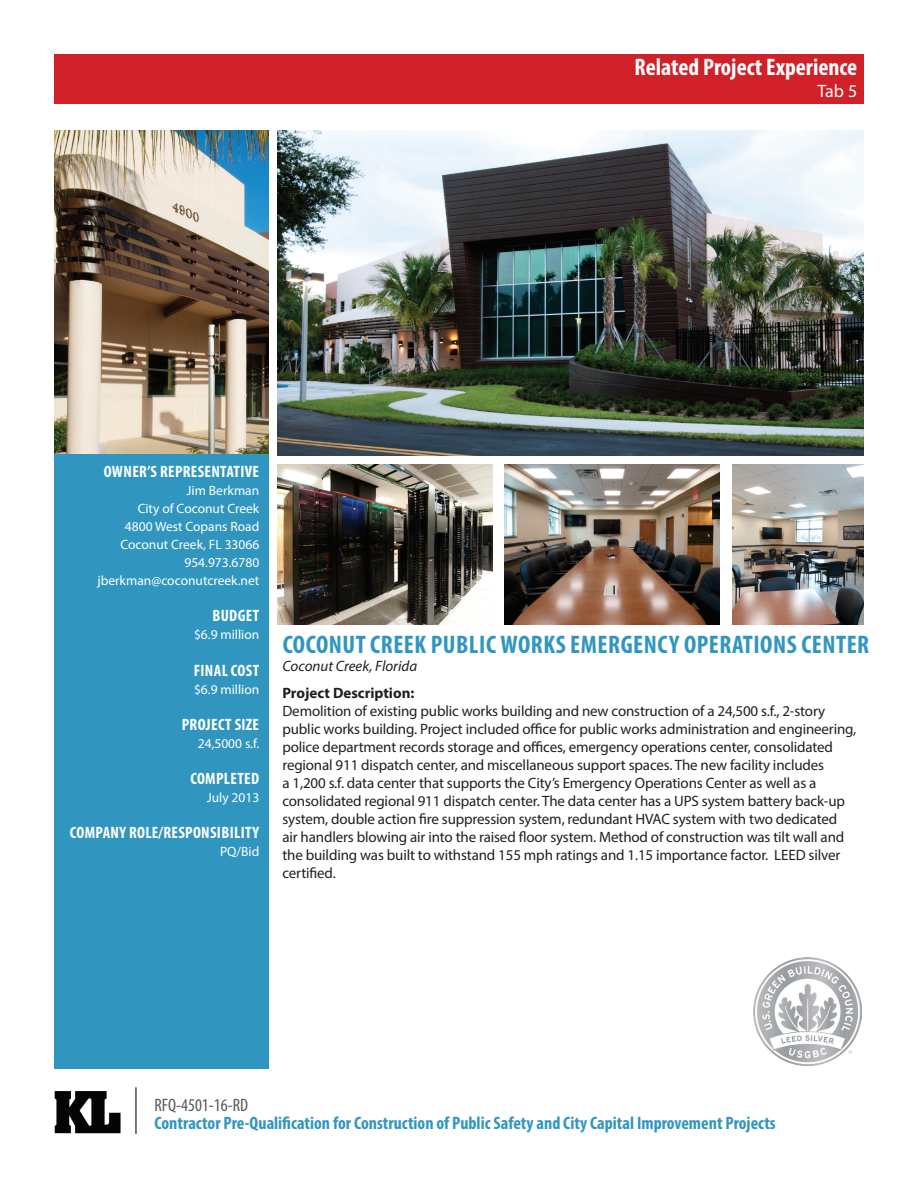
<style>
.page{position:relative;width:918px;height:1188px;background:#fff}
.page>*{position:absolute;margin:0;border:0;box-sizing:border-box;transform-origin:0 0}
.t1{font:700 condensed 25.5px "Myriad Pro";letter-spacing:.02em;color:#3196bf}
.t2{font:700 condensed 24px "Myriad Pro";color:#fff}
.t3{font:700 condensed 18px "Myriad Pro";color:#3196bf}
.t4{font:condensed 18px "Myriad Pro";color:#57585a}
.t5{font:18px "Myriad Pro";color:#fff}
.t6{font:700 condensed 16.5px "Myriad Pro";letter-spacing:.02em;color:#fff}
.t7{font:15px/18px "Myriad Pro";letter-spacing:-.01em;color:#231f20}
.t8{font:italic 15px "Myriad Pro";color:#231f20}
.t9{font:700 15px "Myriad Pro";color:#231f20}
.t10{font:13.5px/18px "Myriad Pro";color:#fff;text-align:right}
</style>
<div class="page">
<div style="left:54px;top:54px;width:810px;height:50px;background:#d02028"></div>
<svg style="left:55px;top:1091px;width:66px;height:42px"></svg>
<hr style="left:135px;top:1087px;width:2px;height:47px;background:#231f20">
<img style="left:278px;top:130px;width:586px;height:326px">
<img style="left:54px;top:130px;width:215px;height:324px">
<img style="left:278px;top:465px;width:214px;height:160px">
<img style="left:505px;top:465px;width:215px;height:160px">
<img style="left:732px;top:465px;width:132px;height:160px">
<div style="left:54px;top:454px;width:215px;height:614px;background:#3196bf"></div>
<img style="left:754px;top:958px;width:108px;height:108px">
<h2 class="t2" style="left:635px;top:52px;width:224px">Related Project Experience</h2>
<p class="t5" style="left:817px;top:80px;width:41px">Tab 5</p>
<p class="t6" style="left:104px;top:461px;width:157px">OWNER’S REPRESENTATIVE</p>
<p class="t10" style="left:97px;top:481px;width:163px">Jim Berkman<br>City of Coconut Creek<br>4800 West Copans Road<br>Coconut Creek, FL 33066<br>954.973.6780 jberkman@coconutcreek.net</p>
<p class="t6" style="left:212px;top:605px;width:48px">BUDGET</p>
<p class="t10" style="left:194px;top:625px;width:67px">$6.9 million</p>
<p class="t6" style="left:194px;top:661px;width:67px">FINAL COST</p>
<p class="t10" style="left:194px;top:681px;width:67px">$6.9 million</p>
<p class="t6" style="left:182px;top:715px;width:79px">PROJECT SIZE</p>
<p class="t10" style="left:198px;top:735px;width:63px">24,5000 s.f.</p>
<p class="t6" style="left:190px;top:769px;width:70px">COMPLETED</p>
<p class="t10" style="left:207px;top:789px;width:54px">July 2013</p>
<p class="t6" style="left:70px;top:823px;width:191px">COMPANY ROLE/RESPONSIBILITY</p>
<p class="t10" style="left:220px;top:843px;width:41px">PQ/Bid</p>
<h1 class="t1" style="left:283px;top:628px;width:588px">COCONUT CREEK PUBLIC WORKS EMERGENCY OPERATIONS CENTER</h1>
<p class="t8" style="left:282px;top:657px;width:136px">Coconut Creek, Florida</p>
<p class="t9" style="left:282px;top:683px;width:134px">Project Description:</p>
<p class="t7" style="left:282px;top:702px;width:575px">Demolition of existing public works building and new construction of a 24,500 s.f., 2-story public works building. Project included office for public works administration and engineering, police department records storage and offices, emergency operations center, consolidated regional 911 dispatch center, and miscellaneous support spaces. The new facility includes<br>a 1,200 s.f. data center that supports the City’s Emergency Operations Center as well as a consolidated regional 911 dispatch center. The data center has a UPS system battery back-up system, double action fire suppression system, redundant HVAC system with two dedicated air handlers blowing air into the raised floor system. Method of construction was tilt wall and the building was built to withstand 155 mph ratings and 1.15 importance factor. LEED silver certified.</p>
<p class="t4" style="left:154px;top:1094px;width:95px">RFQ-4501-16-RD</p>
<p class="t3" style="left:154px;top:1112px;width:623px">Contractor Pre-Qualification for Construction of Public Safety and City Capital Improvement Projects</p>
</div>
